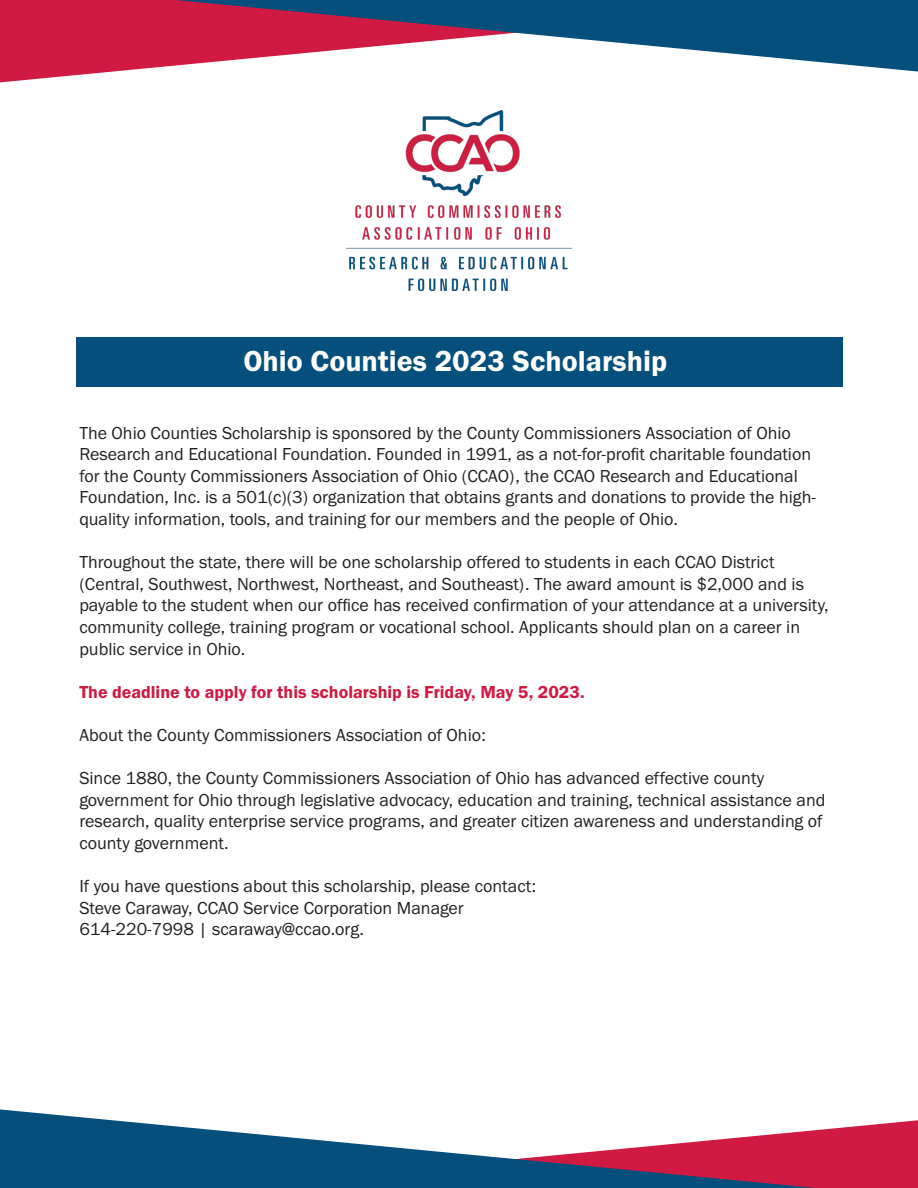
<style>
.page{position:relative;width:918px;height:1188px;background:#fff}
.page>*{position:absolute;margin:0;border:0;box-sizing:border-box;transform-origin:0 0}
.t1{font:30px "Franklin Gothic URW Dem";color:#fff}
.t2{font:18px/21.6px "Franklin Gothic URW Boo";color:#231f20}
.t3{font:18px "Franklin Gothic URW Dem";color:#d01a42}
</style>
<div class="page">
<div style="left:76px;top:337px;width:766px;height:50px;background:#044f7c"></div>
<svg style="left:0;top:0;width:175px;height:82px;background:#d43054"></svg>
<svg style="left:175px;top:0;width:743px;height:72px"></svg>
<img style="left:346px;top:110px;width:226px;height:181px">
<svg style="left:816px;top:1120px;width:102px;height:68px;background:#d32b50"></svg>
<svg style="left:0;top:1109px;width:816px;height:79px;fill:#064f7c"></svg>
<p class="t1" style="left:243px;top:342px;width:425px">Ohio Counties 2023 Scholarship</p>
<p class="t2" style="left:79px;top:421px;width:738px">The Ohio Counties Scholarship is sponsored by the County Commissioners Association of Ohio Research and Educational Foundation. Founded in 1991, as a not-for-profit charitable foundation for the County Commissioners Association of Ohio (CCAO), the CCAO Research and Educational Foundation, Inc. is a 501(c)(3) organization that obtains grants and donations to provide the high&shy;quality information, tools, and training for our members and the people of Ohio.</p>
<p class="t2" style="left:79px;top:551px;width:751px">Throughout the state, there will be one scholarship offered to students in each CCAO District (Central, Southwest, Northwest, Northeast, and Southeast). The award amount is $2,000 and is payable to the student when our office has received confirmation of your attendance at a university, community college, training program or vocational school. Applicants should plan on a career in public service in Ohio.</p>
<p class="t3" style="left:79px;top:681px;width:507px">The deadline to apply for this scholarship is Friday, May 5, 2023.</p>
<p class="t2" style="left:79px;top:724px;width:408px">About the County Commissioners Association of Ohio:</p>
<p class="t2" style="left:79px;top:767px;width:748px">Since 1880, the County Commissioners Association of Ohio has advanced effective county government for Ohio through legislative advocacy, education and training, technical assistance and research, quality enterprise service programs, and greater citizen awareness and understanding of county government.</p>
<p class="t2" style="left:79px;top:875px;width:458px">If you have questions about this scholarship, please contact:</p>
<p class="t2" style="left:79px;top:897px;width:386px">Steve Caraway, CCAO Service Corporation Manager</p>
<p class="t2" style="left:79px;top:918px;width:286px">614-220-7998 | scaraway@ccao.org.</p>
</div>
